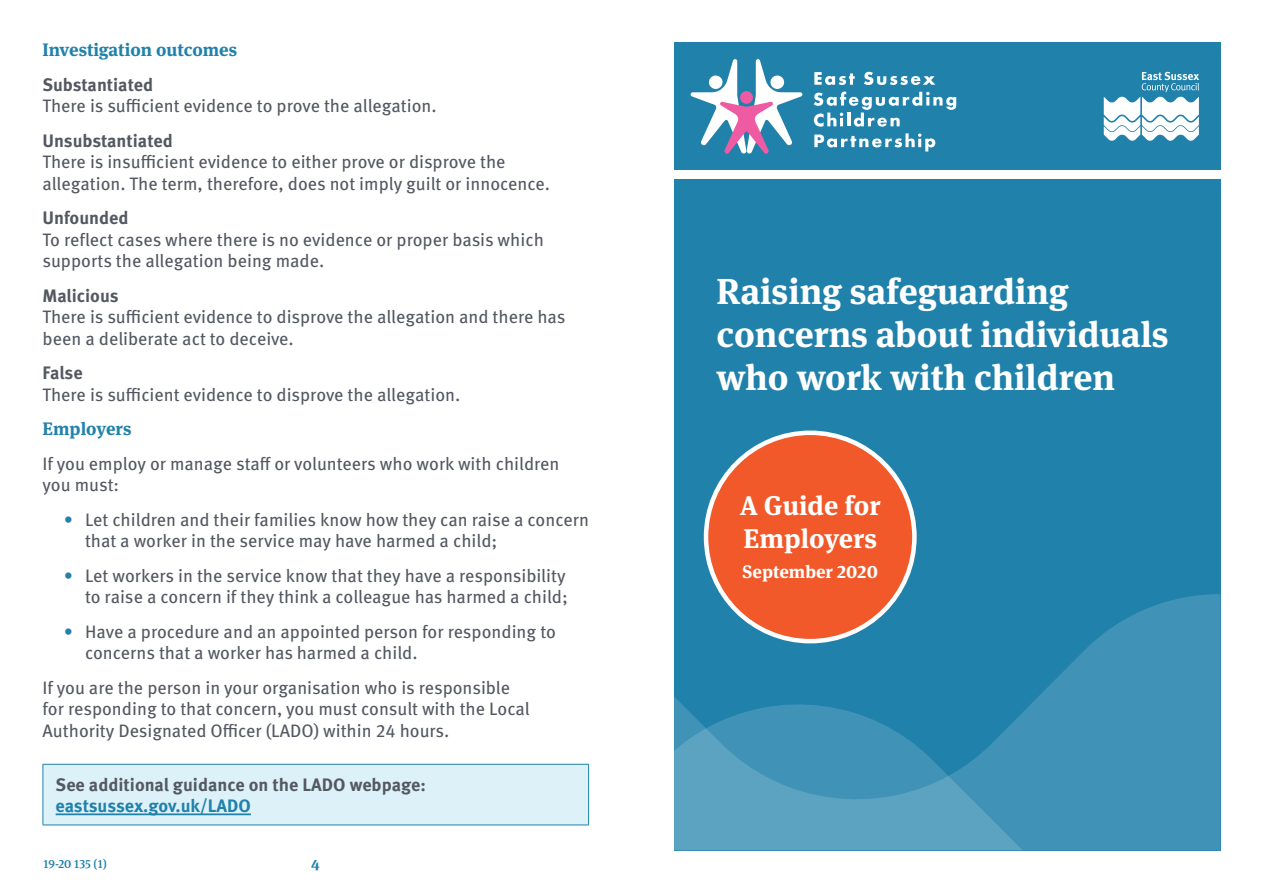
<style>
.page{position:relative;width:1263px;height:893px;background:#fff}
.page>*{position:absolute;margin:0;border:0;box-sizing:border-box;transform-origin:0 0}
.t1{font:700 36px/43.2px "Meta Serif Pro";color:#fff}
.t2{font:700 27px/32.4px "Meta Serif Pro";color:#fff}
.t3{font:18px/21.6px "Meta Pro";color:#545861}
.t4{font:700 18px "Meta Pro";color:#545861}
.t5{font:700 18px "Meta Serif Pro";color:#2081ab}
.t6{font:700 18px "Meta Pro";letter-spacing:-.005em;color:#2081ab}
.t7{font:700 18px "Meta Serif Pro";color:#fff}
.t8{font:700 15px "Meta Serif Pro";color:#2081ab}
.t9{font:500 12px "Meta Serif Pro";letter-spacing:.005em;color:#2081ab}
.s1{color:#2081ab}
</style>
<div class="page">
<div style="left:674px;top:179px;width:546px;height:671px;background:#2081ab"></div>
<div style="left:674px;top:43px;width:546px;height:127px;background:#2081ab"></div>
<svg style="left:814px;top:72px;width:41px;height:13px"></svg>
<svg style="left:864px;top:72px;width:71px;height:13px"></svg>
<svg style="left:814px;top:92px;width:142px;height:35px"></svg>
<svg style="left:814px;top:133px;width:121px;height:18px"></svg>
<svg style="left:690px;top:59px;width:112px;height:95px"></svg>
<svg style="left:1104px;top:72px;width:95px;height:69px"></svg>
<svg style="left:674px;top:594px;width:546px;height:256px;fill:#4093b7"></svg>
<svg style="left:674px;top:702px;width:349px;height:148px"></svg>
<div style="left:706px;top:433px;width:208px;height:208px;background:#f1592a;border-radius:50%"></div>
<div style="left:43px;top:764px;width:546px;height:61px;background:#dcf1f8"></div>
<hr style="left:43px;top:764px;width:546px;height:1px;background:#2081ab">
<hr style="left:43px;top:765px;width:1px;height:60px;background:#2081ab">
<hr style="left:588px;top:765px;width:1px;height:60px;background:#2081ab">
<hr style="left:43px;top:825px;width:546px;height:1px;background:#2081ab">
<hr style="left:56px;top:813px;width:195px;height:2px;background:#2081ab">
<p class="t5" style="left:43px;top:36px;width:196px">Investigation outcomes</p>
<p class="t4" style="left:43px;top:70px;width:112px">Substantiated</p>
<p class="t3" style="left:43px;top:94px;width:396px">There is sufficient evidence to prove the allegation.</p>
<p class="t4" style="left:43px;top:126px;width:132px">Unsubstantiated</p>
<p class="t3" style="left:43px;top:150px;width:509px">There is insufficient evidence to either prove or disprove the allegation. The term, therefore, does not imply guilt or innocence.</p>
<p class="t4" style="left:43px;top:204px;width:87px">Unfounded</p>
<p class="t3" style="left:43px;top:227px;width:503px">To reflect cases where there is no evidence or proper basis which supports the allegation being made.</p>
<p class="t4" style="left:43px;top:281px;width:78px">Malicious</p>
<p class="t3" style="left:43px;top:305px;width:524px">There is sufficient evidence to disprove the allegation and there has been a deliberate act to deceive.</p>
<p class="t4" style="left:43px;top:359px;width:42px">False</p>
<p class="t3" style="left:43px;top:383px;width:419px">There is sufficient evidence to disprove the allegation.</p>
<p class="t5" style="left:43px;top:415px;width:90px">Employers</p>
<p class="t3" style="left:43px;top:451px;width:518px">If you employ or manage staff or volunteers who work with children you must:</p>
<p class="t3" style="left:85px;top:507px;width:505px;text-indent:-21px"><span class="s1">•</span> Let children and their families know how they can raise a concern that a worker in the service may have harmed a child;</p>
<p class="t3" style="left:64px;top:563px;width:506px;text-align:right"><span class="s1">•</span> Let workers in the service know that they have a responsibility to raise a concern if they think a colleague has harmed a child;</p>
<p class="t3" style="left:85px;top:619px;width:472px;text-indent:-21px"><span class="s1">•</span> Have a procedure and an appointed person for responding to concerns that a worker has harmed a child.</p>
<p class="t3" style="left:43px;top:675px;width:489px">If you are the person in your organisation who is responsible for responding to that concern, you must consult with the Local<br>Authority Designated Officer (LADO) within 24 hours.</p>
<p class="t4" style="left:56px;top:770px;width:372px">See additional guidance on the LADO webpage:</p>
<p class="t6" style="left:56px;top:792px;width:197px">eastsussex.gov.uk/LADO</p>
<p class="t9" style="left:44px;top:855px;width:65px">19-20 135 (1)</p>
<p class="t8" style="left:311px;top:853px;width:10px">4</p>
<h1 class="t1" style="left:716px;top:267px;width:454px">Raising safeguarding concerns about individuals who work with children</h1>
<h2 class="t2" style="left:740px;top:487px;width:142px">A Guide for<br>Employers</h2>
<p class="t7" style="left:742px;top:557px;width:137px">September 2020</p>
</div>
